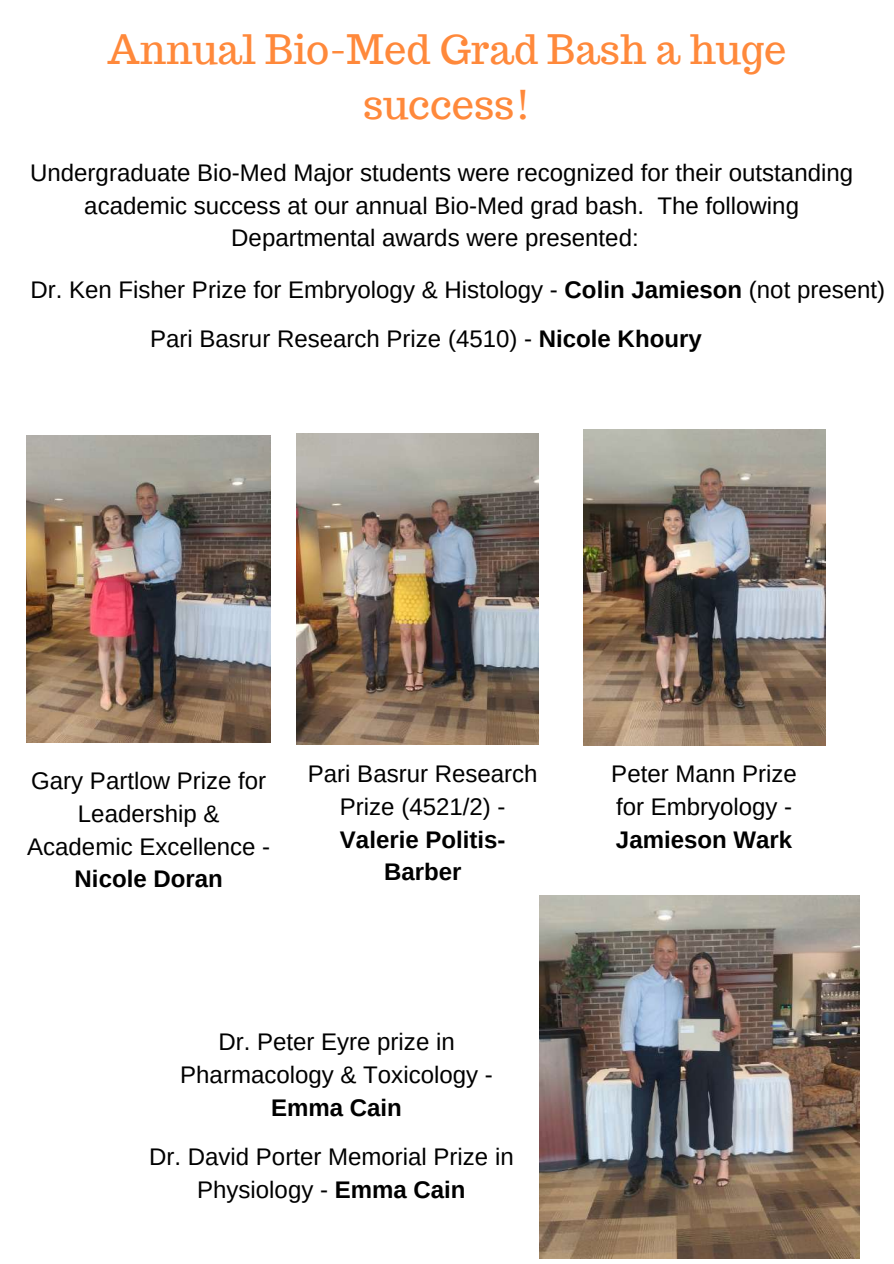
<style>
.page{position:relative;width:894px;height:1264px;background:#fff}
.page>*{position:absolute;margin:0;border:0;box-sizing:border-box;transform-origin:0 0}
.t1{font:39.75px/55.2px "Trocchi";color:#ff893b;text-align:center}
.t2{font:24px/32.7px "Arimo";color:#000;text-align:center}
.t3{font:700 24px/32.7px "Arimo";color:#000;text-align:center}
.s1{font-weight:700}
</style>
<div class="page">
<img style="left:583px;top:430px;width:242px;height:315px">
<img style="left:27px;top:435px;width:243px;height:308px">
<img style="left:296px;top:433px;width:242px;height:311px">
<img style="left:539px;top:895px;width:319px;height:363px">
<h1 class="t1" style="left:108px;top:22px;width:680px">Annual Bio-Med Grad Bash a huge success!</h1>
<p class="t2" style="left:30px;top:156px;width:824px">Undergraduate Bio-Med Major students were recognized for their outstanding academic success at our annual Bio-Med grad bash. The following<br>Departmental awards were presented:</p>
<p class="t2" style="left:30px;top:273px;width:856px">Dr. Ken Fisher Prize for Embryology &amp; Histology - <span class="s1">Colin Jamieson</span> (not present)</p>
<p class="t2" style="left:150px;top:322px;width:553px">Pari Basrur Research Prize (4510) - <span class="s1">Nicole Khoury</span></p>
<p class="t2" style="left:27px;top:764px;width:244px">Gary Partlow Prize for<br>Leadership &amp;<br>Academic Excellence -</p>
<p class="t3" style="left:75px;top:862px;width:150px">Nicole Doran</p>
<p class="t2" style="left:308px;top:757px;width:231px">Pari Basrur Research<br>Prize (4521/2) -</p>
<p class="t3" style="left:340px;top:822px;width:167px">Valerie Politis-<br>Barber</p>
<p class="t2" style="left:180px;top:1025px;width:314px">Dr. Peter Eyre prize in<br>Pharmacology &amp; Toxicology -</p>
<p class="t3" style="left:271px;top:1090px;width:132px">Emma Cain</p>
<p class="t2" style="left:149px;top:1140px;width:366px">Dr. David Porter Memorial Prize in<br>Physiology - <span class="s1">Emma Cain</span></p>
<p class="t2" style="left:611px;top:757px;width:187px;text-align:left">Peter Mann Prize for Embryology -</p>
<p class="t3" style="left:615px;top:822px;width:178px">Jamieson Wark</p>
</div>
